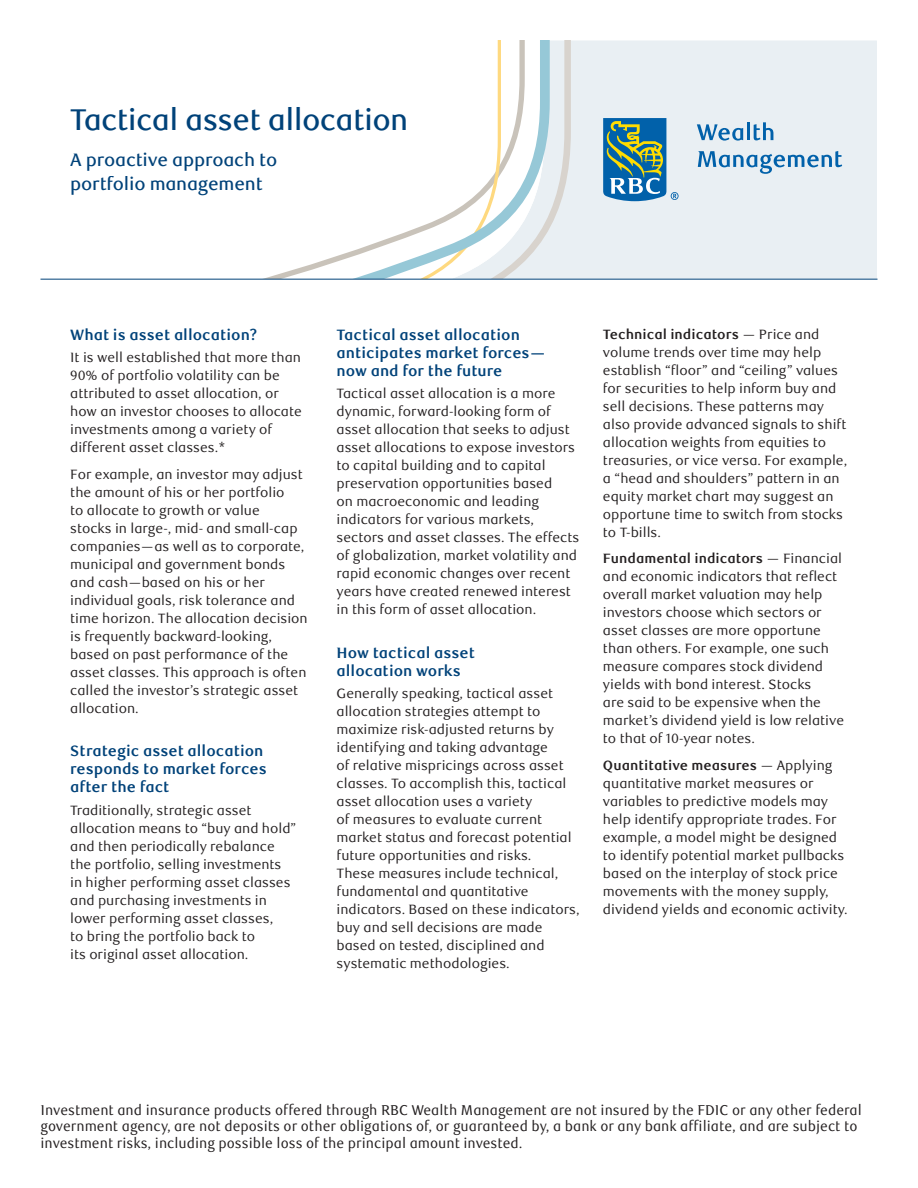
<style>
.page{position:relative;width:918px;height:1188px;background:#fff}
.page>*{position:absolute;margin:0;border:0;box-sizing:border-box;transform-origin:0 0}
.t1{font:500 30px "RBC Display";color:#004279}
.t2{font:500 18px/24px "RBC Text";letter-spacing:-.01em;color:#004279}
.t3{font:700 15px/18px "RBC Text";color:#004279}
.t4{font:14.25px/16.5px "RBC Text Cond";color:#231f20}
.t5{font:13.5px/18px "RBC Text";color:#231f20}
.s1{font-weight:700}
</style>
<div class="page">
<div style="left:571px;top:41px;width:306px;height:238px;background:#e9eff3"></div>
<svg style="left:550px;top:40px;width:21px;height:239px;background:#e4e8e9"></svg>
<svg style="left:40px;top:40px;width:510px;height:239px"></svg>
<svg style="left:603px;top:118px;width:76px;height:83px;background:#5f96a2"></svg>
<svg style="left:697px;top:124px;width:46px;height:17px"></svg>
<hr style="left:747px;top:122px;width:3px;height:18px;background:#0161aa">
<svg style="left:754px;top:122px;width:19px;height:18px"></svg>
<svg style="left:698px;top:151px;width:144px;height:23px;background:#a8c7de"></svg>
<hr style="left:40px;top:279px;width:838px;height:1px;background:#004279">
<h1 class="t1" style="left:70px;top:102px;width:339px">Tactical asset allocation</h1>
<h2 class="t2" style="left:70px;top:149px;width:209px">A proactive approach to portfolio management</h2>
<p class="t3" style="left:70px;top:326px;width:189px">What is asset allocation?</p>
<p class="t5" style="left:70px;top:349px;width:233px">It is well established that more than 90% of portfolio volatility can be attributed to asset allocation, or how an investor chooses to allocate investments among a variety of different asset classes.*</p>
<p class="t5" style="left:70px;top:466px;width:239px">For example, an investor may adjust the amount of his or her portfolio<br>to allocate to growth or value<br>stocks in large-, mid- and small-cap companies—as well as to corporate, municipal and government bonds and cash—based on his or her individual goals, risk tolerance and time horizon. The allocation decision is frequently backward-looking, based on past performance of the asset classes. This approach is often called the investor’s strategic asset allocation.</p>
<p class="t3" style="left:70px;top:743px;width:198px">Strategic asset allocation responds to market forces after the fact</p>
<p class="t5" style="left:70px;top:801px;width:227px">Traditionally, strategic asset allocation means to “buy and hold” and then periodically rebalance the portfolio, selling investments in higher performing asset classes and purchasing investments in lower performing asset classes,<br>to bring the portfolio back to<br>its original asset allocation.</p>
<p class="t3" style="left:337px;top:326px;width:211px">Tactical asset allocation anticipates market forces— now and for the future</p>
<p class="t5" style="left:337px;top:385px;width:244px">Tactical asset allocation is a more dynamic, forward-looking form of asset allocation that seeks to adjust asset allocations to expose investors to capital building and to capital preservation opportunities based<br>on macroeconomic and leading indicators for various markets, sectors and asset classes. The effects of globalization, market volatility and rapid economic changes over recent years have created renewed interest in this form of asset allocation.</p>
<p class="t3" style="left:337px;top:644px;width:140px">How tactical asset allocation works</p>
<p class="t5" style="left:337px;top:685px;width:244px">Generally speaking, tactical asset allocation strategies attempt to maximize risk-adjusted returns by identifying and taking advantage<br>of relative mispricings across asset classes. To accomplish this, tactical asset allocation uses a variety<br>of measures to evaluate current market status and forecast potential future opportunities and risks.<br>These measures include technical, fundamental and quantitative indicators. Based on these indicators, buy and sell decisions are made based on tested, disciplined and systematic methodologies.</p>
<p class="t5" style="left:603px;top:326px;width:246px"><span class="s1">Technical indicators</span> — Price and volume trends over time may help establish “floor” and “ceiling” values for securities to help inform buy and sell decisions. These patterns may also provide advanced signals to shift allocation weights from equities to treasuries, or vice versa. For example, a “head and shoulders” pattern in an equity market chart may suggest an opportune time to switch from stocks to T-bills.</p>
<p class="t5" style="left:603px;top:550px;width:243px"><span class="s1">Fundamental indicators</span> — Financial and economic indicators that reflect overall market valuation may help investors choose which sectors or asset classes are more opportune than others. For example, one such measure compares stock dividend yields with bond interest. Stocks<br>are said to be expensive when the market’s dividend yield is low relative to that of 10-year notes.</p>
<p class="t5" style="left:603px;top:757px;width:246px"><span class="s1">Quantitative measures</span> — Applying quantitative market measures or variables to predictive models may help identify appropriate trades. For example, a model might be designed to identify potential market pullbacks based on the interplay of stock price movements with the money supply, dividend yields and economic activity.</p>
<p class="t4" style="left:40px;top:1102px;width:823px">Investment and insurance products offered through RBC Wealth Management are not insured by the FDIC or any other federal government agency, are not deposits or other obligations of, or guaranteed by, a bank or any bank affiliate, and are subject to investment risks, including possible loss of the principal amount invested.</p>
</div>
